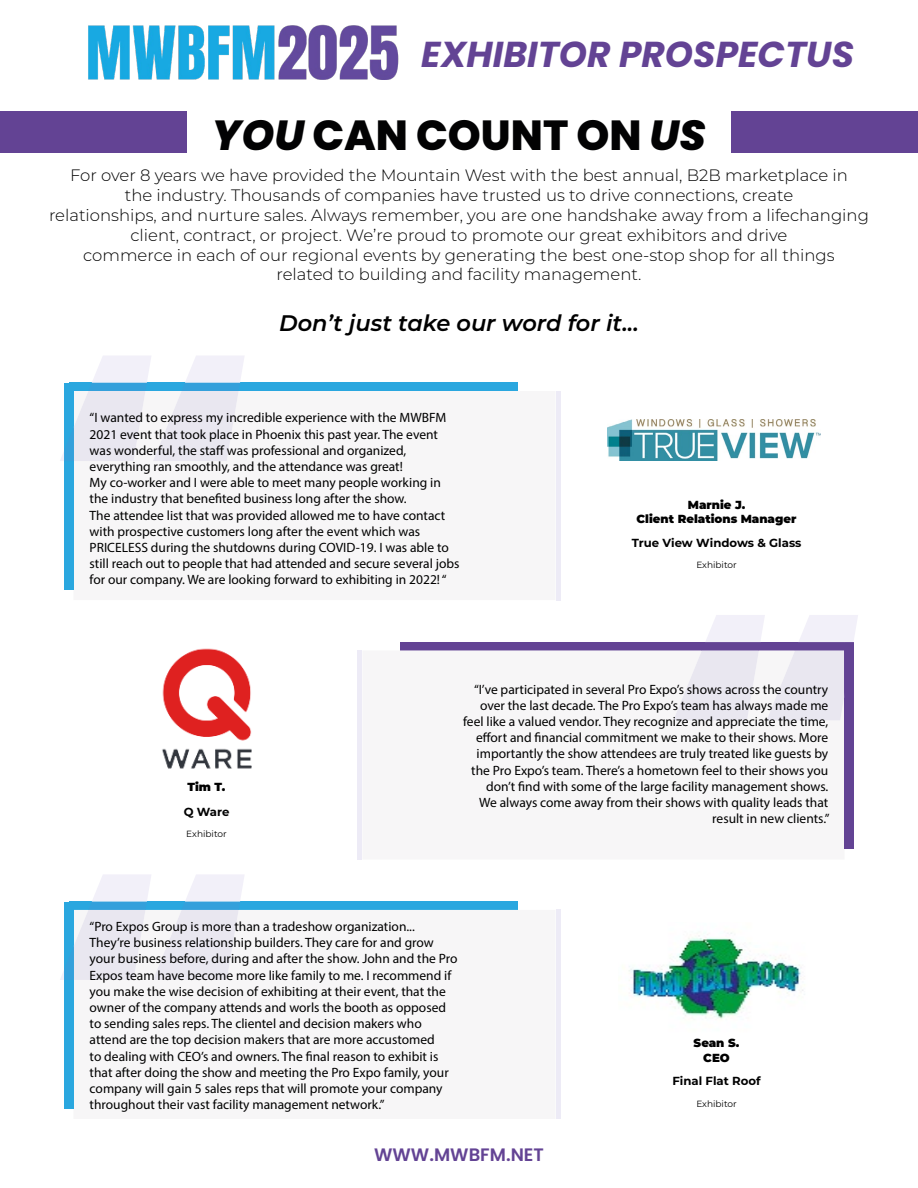
<style>
.page{position:relative;width:918px;height:1188px;background:#fff}
.page>*{position:absolute;margin:0;border:0;box-sizing:border-box;transform-origin:0 0}
.t1{font:800 42px "Poppins";color:#020203}
.t2{font:italic 700 36px "Poppins";color:#634394}
.t3{font:italic 600 22.5px "Montserrat";color:#000}
.t4{font:600 18px "Poppins";color:#634394}
.t5{font:300 16.5px/19.8px "Montserrat";color:#000;text-align:center}
.t6{font:13.5px/16.2px "Myriad Pro";color:#000}
.t7{font:900 11.7px/14.1px "Montserrat";color:#000;text-align:center}
.t8{font:700 11.7px "Montserrat";color:#000}
.t9{font:9px "Montserrat";color:#000}
.s1{font-style:italic}
</style>
<div class="page">
<img style="left:88px;top:25px;width:311px;height:54px">
<div style="left:0;top:111px;width:186px;height:42px;background:#634394"></div>
<div style="left:732px;top:111px;width:186px;height:42px;background:#634394"></div>
<div style="left:69px;top:383px;width:448px;height:8px;background:#2aa7df"></div>
<div style="left:64px;top:383px;width:10px;height:206px;background:#2aa7df"></div>
<hr style="left:556px;top:391px;width:4px;height:209px;background:#edebf6">
<svg style="left:60px;top:356px;width:185px;height:105px"></svg>
<div style="left:69px;top:902px;width:448px;height:8px;background:#2aa7df"></div>
<div style="left:64px;top:902px;width:10px;height:206px;background:#2aa7df"></div>
<hr style="left:556px;top:910px;width:4px;height:209px;background:#edebf6">
<svg style="left:60px;top:875px;width:185px;height:105px"></svg>
<div style="left:401px;top:642px;width:448px;height:8px;background:#634394"></div>
<div style="left:400px;top:650px;width:440px;height:71px;background:#f7f6f7"></div>
<div style="left:844px;top:642px;width:10px;height:207px;background:#634394"></div>
<hr style="left:358px;top:650px;width:4px;height:210px;background:#edebf6">
<svg style="left:673px;top:615px;width:185px;height:105px"></svg>
<img style="left:608px;top:420px;width:212px;height:41px">
<img style="left:162px;top:648px;width:90px;height:121px">
<img style="left:629px;top:933px;width:176px;height:86px">
<h2 class="t2" style="left:421px;top:33px;width:434px">EXHIBITOR PROSPECTUS</h2>
<h1 class="t1" style="left:212px;top:111px;width:496px"><span class="s1">YOU</span> CAN COUNT ON <span class="s1">US</span></h1>
<p class="t5" style="left:49px;top:165px;width:821px">For over 8 years we have provided the Mountain West with the best annual, B2B marketplace in<br>the industry. Thousands of companies have trusted us to drive connections, create<br>relationships, and nurture sales. Always remember, you are one handshake away from a lifechanging client, contract, or project. We’re proud to promote our great exhibitors and drive<br>commerce in each of our regional events by generating the best one-stop shop for all things<br>related to building and facility management.</p>
<h3 class="t3" style="left:279px;top:307px;width:361px">Don’t just take our word for it...</h3>
<p class="t6" style="left:90px;top:410px;width:371px">“I wanted to express my incredible experience with the MWBFM 2021 event that took place in Phoenix this past year. The event was wonderful, the staff was professional and organized, everything ran smoothly, and the attendance was great!<br>My co-worker and I were able to meet many people working in the industry that benefited business long after the show.<br>The attendee list that was provided allowed me to have contact with prospective customers long after the event which was PRICELESS during the shutdowns during COVID-19. I was able to still reach out to people that had attended and secure several jobs for our company. We are looking forward to exhibiting in 2022! “</p>
<p class="t7" style="left:637px;top:497px;width:161px">Marnie J.<br>Client Relations Manager</p>
<p class="t8" style="left:632px;top:534px;width:171px">True View Windows &amp; Glass</p>
<p class="t9" style="left:696px;top:559px;width:42px">Exhibitor</p>
<p class="t7" style="left:188px;top:779px;width:39px">Tim T.</p>
<p class="t8" style="left:184px;top:803px;width:47px">Q Ware</p>
<p class="t9" style="left:186px;top:827px;width:42px">Exhibitor</p>
<p class="t6" style="left:463px;top:681px;width:368px;text-align:right">“I’ve participated in several Pro Expo’s shows across the country over the last decade. The Pro Expo’s team has always made me feel like a valued vendor. They recognize and appreciate the time, effort and financial commitment we make to their shows. More importantly the show attendees are truly treated like guests by the Pro Expo’s team. There’s a hometown feel to their shows you don’t find with some of the large facility management shows.<br>We always come away from their shows with quality leads that result in new clients.”</p>
<p class="t6" style="left:90px;top:918px;width:369px">“Pro Expos Group is more than a tradeshow organization...<br>They’re business relationship builders. They care for and grow your business before, during and after the show. John and the Pro Expos team have become more like family to me. I recommend if you make the wise decision of exhibiting at their event, that the owner of the company attends and worls the booth as opposed to sending sales reps. The clientel and decision makers who attend are the top decision makers that are more accustomed<br>to dealing with CEO’s and owners. The final reason to exhibit is that after doing the show and meeting the Pro Expo family, your company will gain 5 sales reps that will promote your company throughout their vast facility management network.”</p>
<h3 class="t4" style="left:374px;top:1144px;width:171px">WWW.MWBFM.NET</h3>
<p class="t7" style="left:694px;top:1036px;width:47px">Sean S.<br>CEO</p>
<p class="t8" style="left:673px;top:1073px;width:90px">Final Flat Roof</p>
<p class="t9" style="left:696px;top:1097px;width:42px">Exhibitor</p>
</div>
